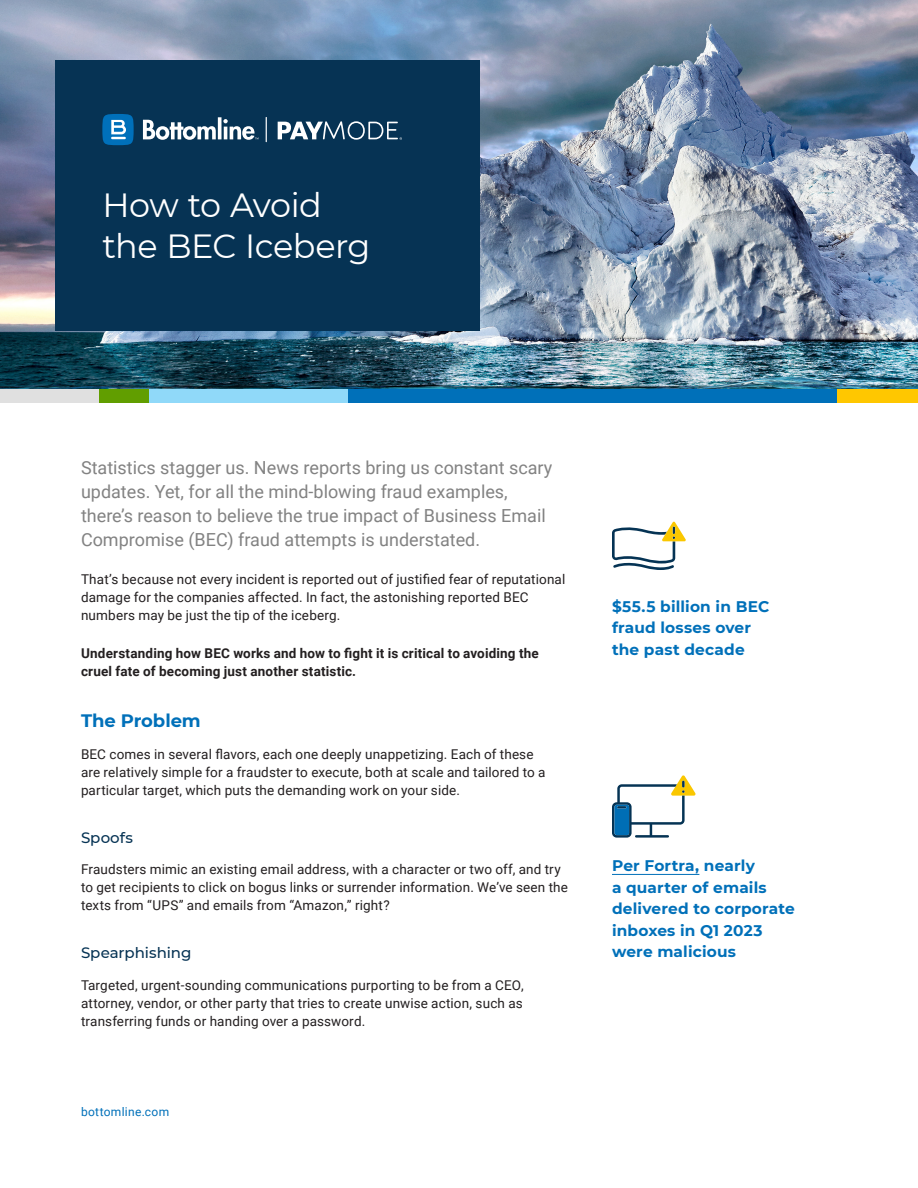
<style>
.page{position:relative;width:918px;height:1188px;background:#fff}
.page>*{position:absolute;margin:0;border:0;box-sizing:border-box;transform-origin:0 0}
.t1{font:33.45px/41px "Montserrat";letter-spacing:-.015em;color:#fff}
.t2{font:18px/24px "Roboto";color:#828282}
.t3{font:700 18px "Montserrat";letter-spacing:-.005em;color:#0070b9}
.t4{font:700 15.45px/21.6px "Montserrat";letter-spacing:.01em;color:#0070b9}
.t5{font:500 15px "Montserrat";color:#063354}
.t6{font:13.5px/18px "Roboto";letter-spacing:.01em;color:#231f20}
.t7{font:700 13.5px/18px "Roboto";letter-spacing:.015em;color:#231f20}
.t8{font:12px "Roboto";letter-spacing:.025em;color:#0070b9}
</style>
<div class="page">
<img style="left:0;top:0;width:918px;height:389px">
<div style="left:55px;top:60px;width:424px;height:270px;background:#063354"></div>
<div style="left:348px;top:389px;width:490px;height:13px;background:#0070b9"></div>
<div style="left:838px;top:389px;width:80px;height:13px;background:#ffc700"></div>
<div style="left:149px;top:389px;width:199px;height:13px;background:#90d9f9"></div>
<div style="left:98px;top:389px;width:51px;height:13px;background:#619e00"></div>
<div style="left:0;top:389px;width:98px;height:13px;background:#e0e0e0"></div>
<svg style="left:266px;top:117px;width:1px;height:25px"></svg>
<svg style="left:102px;top:114px;width:32px;height:31px"></svg>
<svg style="left:278px;top:121px;width:124px;height:19px"></svg>
<svg style="left:143px;top:117px;width:116px;height:23px"></svg>
<hr style="left:612px;top:874px;width:87px;height:1px;background:#0070b9">
<svg style="left:612px;top:521px;width:74px;height:49px"></svg>
<svg style="left:612px;top:775px;width:84px;height:63px"></svg>
<h1 class="t1" style="left:102px;top:183px;width:270px">How to Avoid the BEC Iceberg</h1>
<h2 class="t2" style="left:81px;top:455px;width:473px">Statistics stagger us. News reports bring us constant scary updates. Yet, for all the mind-blowing fraud examples, there’s reason to believe the true impact of Business Email Compromise (BEC) fraud attempts is understated.</h2>
<p class="t6" style="left:81px;top:570px;width:486px">That’s because not every incident is reported out of justified fear of reputational damage for the companies affected. In fact, the astonishing reported BEC numbers may be just the tip of the iceberg.</p>
<p class="t7" style="left:81px;top:644px;width:459px">Understanding how BEC works and how to fight it is critical to avoiding the cruel fate of becoming just another statistic.</p>
<h2 class="t3" style="left:81px;top:708px;width:121px">The Problem</h2>
<p class="t6" style="left:81px;top:744px;width:466px">BEC comes in several flavors, each one deeply unappetizing. Each of these are relatively simple for a fraudster to execute, both at scale and tailored to a particular target, which puts the demanding work on your side.</p>
<p class="t5" style="left:81px;top:827px;width:53px">Spoofs</p>
<p class="t6" style="left:81px;top:860px;width:489px">Fraudsters mimic an existing email address, with a character or two off, and try to get recipients to click on bogus links or surrender information. We’ve seen the texts from “UPS” and emails from “Amazon,” right?</p>
<p class="t5" style="left:81px;top:942px;width:112px">Spearphishing</p>
<p class="t6" style="left:81px;top:975px;width:444px;text-align:justify">Targeted, urgent-sounding communications purporting to be from a CEO, attorney, vendor, or other party that tries to create unwise action, such as transferring funds or handing over a password.</p>
<p class="t8" style="left:81px;top:1103px;width:90px">bottomline.com</p>
<p class="t4" style="left:612px;top:595px;width:159px">$55.5 billion in BEC fraud losses over the past decade</p>
<p class="t4" style="left:612px;top:854px;width:185px">Per Fortra, nearly<br>a quarter of emails delivered to corporate inboxes in Q1 2023 were malicious</p>
</div>
